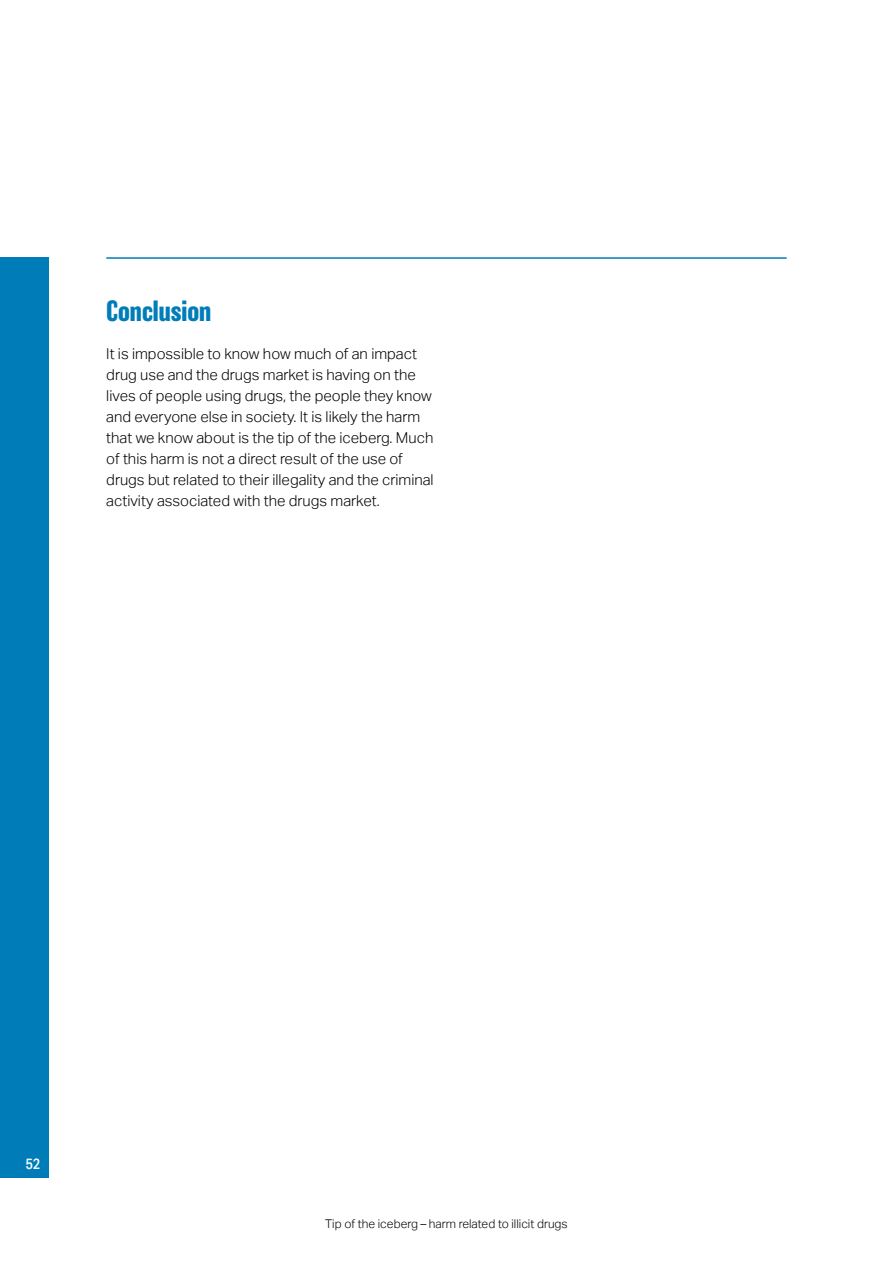
<style>
.page{position:relative;width:893px;height:1263px;background:#fff}
.page>*{position:absolute;margin:0;border:0;box-sizing:border-box;transform-origin:0 0}
.t1{font:700 27px "Balboa";color:#007db9}
.t2{font:300 15px/21px "Aktiv Grotesk";color:#000}
.t3{font:500 15px "Aktiv Grotesk Cd";color:#fff}
.t4{font:300 12px "Aktiv Grotesk";color:#000}
</style>
<div class="page">
<div style="left:0;top:257px;width:49px;height:921px;background:#007db9"></div>
<hr style="left:106px;top:257px;width:681px;height:2px;background:#007db9">
<h2 class="t1" style="left:106px;top:296px;width:106px">Conclusion</h2>
<p class="t2" style="left:106px;top:344px;width:329px">It is impossible to know how much of an impact drug use and the drugs market is having on the lives of people using drugs, the people they know and everyone else in society. It is likely the harm that we know about is the tip of the iceberg. Much of this harm is not a direct result of the use of drugs but related to their illegality and the criminal activity associated with the drugs market.</p>
<p class="t3" style="left:25px;top:1155px;width:16px">52</p>
<p class="t4" style="left:325px;top:1216px;width:244px">Tip of the iceberg – harm related to illicit drugs</p>
</div>
